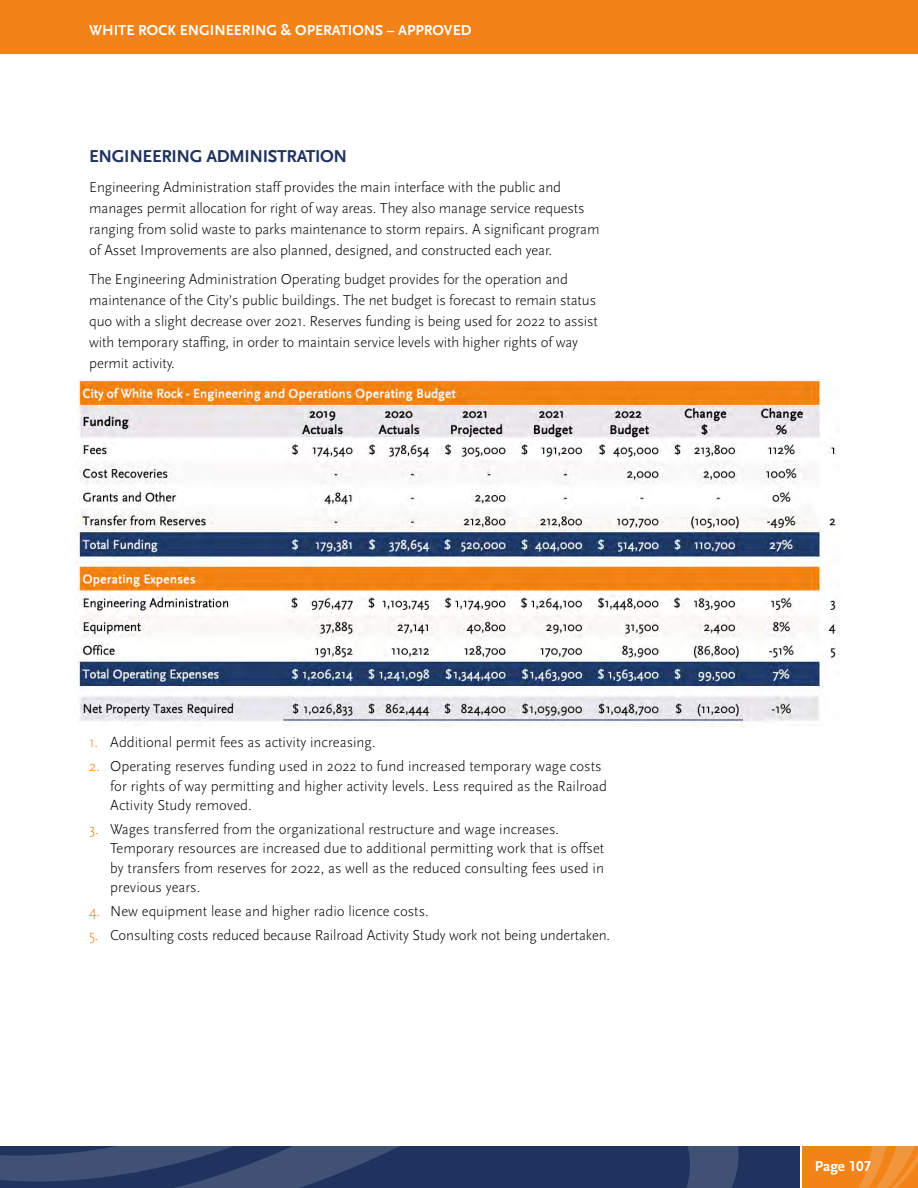
<style>
.page{position:relative;width:918px;height:1188px;background:#fff}
.page>*{position:absolute;margin:0;border:0;box-sizing:border-box;transform-origin:0 0}
.t1{font:18px "Scala Sans Bold LF";letter-spacing:-.02em;color:#20335e}
.t2{font:300 15px/21px "Scala Sans";letter-spacing:-.01em;color:#000}
.t3{font:15px "Scala Sans Bold LF";color:#fff}
.s1{color:#ef7b14}
</style>
<div class="page">
<div style="left:0;top:0;width:918px;height:55px;background:#f18318"></div>
<svg style="left:0;top:1146px;width:918px;height:42px;background:#3d4460"></svg>
<svg style="left:844px;top:1163px;width:62px;height:25px;background:#f18b27"></svg>
<img style="left:76px;top:379px;width:764px;height:347px">
<p class="t3" style="left:89px;top:22px;width:384px">WHITE ROCK ENGINEERING &amp; OPERATIONS – APPROVED</p>
<p class="t1" style="left:89px;top:147px;width:259px">ENGINEERING ADMINISTRATION</p>
<p class="t2" style="left:89px;top:177px;width:512px">Engineering Administration staff provides the main interface with the public and manages permit allocation for right of way areas. They also manage service requests ranging from solid waste to parks maintenance to storm repairs. A significant program of Asset Improvements are also planned, designed, and constructed each year.</p>
<p class="t2" style="left:89px;top:269px;width:510px">The Engineering Administration Operating budget provides for the operation and maintenance of the City’s public buildings. The net budget is forecast to remain status quo with a slight decrease over 2021. Reserves funding is being used for 2022 to assist with temporary staffing, in order to maintain service levels with higher rights of way permit activity.</p>
<p class="t2" style="left:89px;top:732px;width:288px"><span class="s1">1.</span> Additional permit fees as activity increasing.</p>
<p class="t2" style="left:110px;top:757px;width:498px;line-height:19.5px;text-indent:-21px"><span class="s1">2.</span> Operating reserves funding used in 2022 to fund increased temporary wage costs for rights of way permitting and higher activity levels. Less required as the Railroad<br>Activity Study removed.</p>
<p class="t2" style="left:110px;top:820px;width:496px;line-height:19.5px;text-indent:-21px"><span class="s1">3.</span> Wages transferred from the organizational restructure and wage increases.<br>Temporary resources are increased due to additional permitting work that is offset by transfers from reserves for 2022, as well as the reduced consulting fees used in previous years.</p>
<p class="t2" style="left:89px;top:901px;width:341px"><span class="s1">4.</span> New equipment lease and higher radio licence costs.</p>
<p class="t2" style="left:89px;top:925px;width:522px"><span class="s1">5.</span> Consulting costs reduced because Railroad Activity Study work not being undertaken.</p>
<p class="t3" style="left:815px;top:1158px;width:58px">Page 107</p>
</div>
